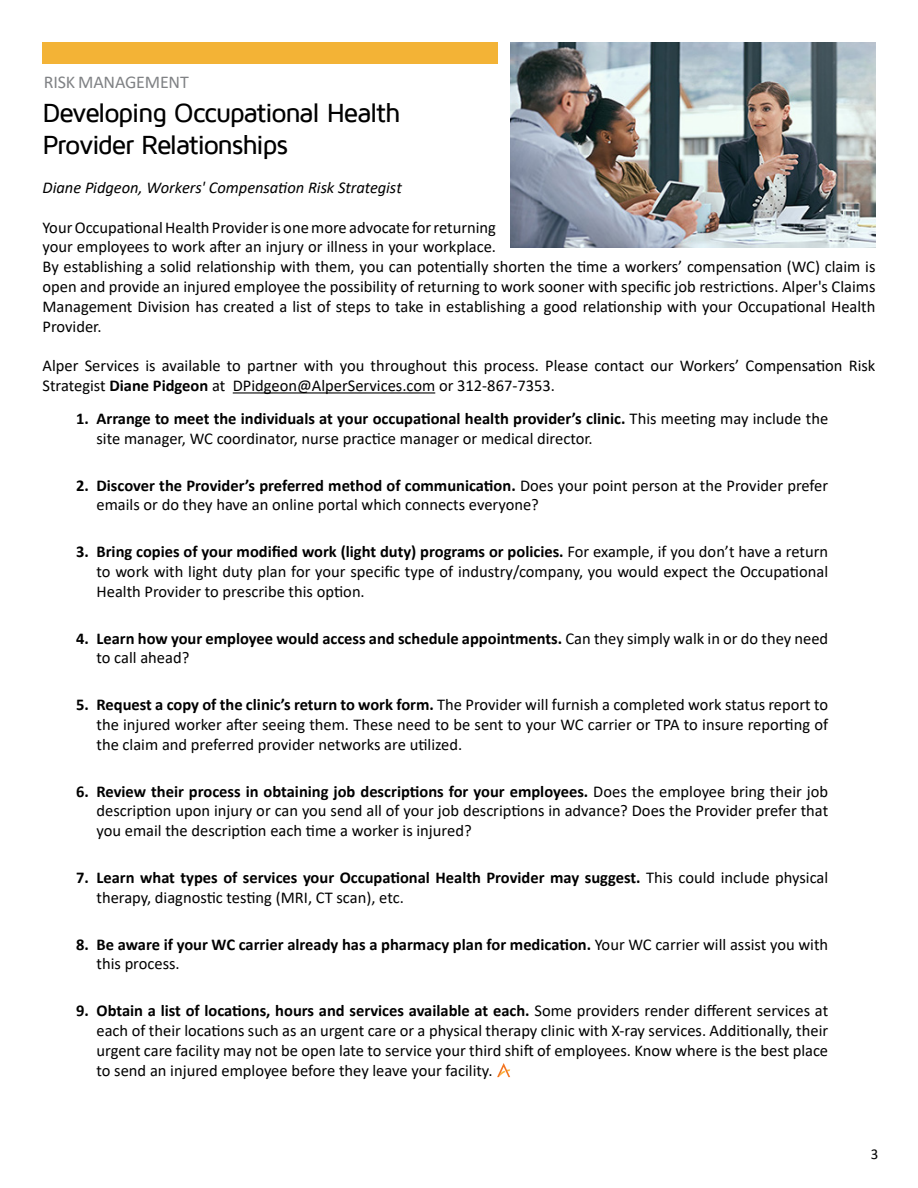
<style>
.page{position:relative;width:918px;height:1188px;background:#fff}
.page>*{position:absolute;margin:0;border:0;box-sizing:border-box;transform-origin:0 0}
.t1{font:500 27px/32.4px "Maven Pro";letter-spacing:-.055em;color:#000}
.t2{font:18px "Calibri";letter-spacing:-.01em;color:#808285}
.t3{font:16.5px/19.8px "Calibri";color:#000}
.t4{font:700 16.5px/19.8px "Calibri";color:#000}
.Headline_big{font:italic 16.5px "Calibri";letter-spacing:-.005em;color:#000}
.t5{font:15px "Calibri";color:#000}
.s1{font-weight:700}
.s2{font-weight:400}
</style>
<div class="page">
<svg style="left:497px;top:1063px;width:13px;height:15px"></svg>
<div style="left:42px;top:42px;width:456px;height:22px;background:#f3b336"></div>
<hr style="left:233px;top:392px;width:202px;height:2px;background:#000">
<img style="left:510px;top:43px;width:365px;height:205px">
<p class="t2" style="left:44px;top:69px;width:146px">RISK MANAGEMENT</p>
<p class="t1" style="left:43px;top:97px;width:359px">Developing Occupational Health<br>Provider Relationships</p>
<p class="Headline_big" style="left:43px;top:176px;width:361px">Diane Pidgeon, Workers' Compensation Risk Strategist</p>
<p class="t3" style="left:43px;top:217px;width:834px">Your Occupational Health Provider is one more advocate for returning<br>your employees to work after an injury or illness in your workplace.<br>By establishing a solid relationship with them, you can potentially shorten the time a workers’ compensation (WC) claim is open and provide an injured employee the possibility of returning to work sooner with specific job restrictions. Alper's Claims Management Division has created a list of steps to take in establishing a good relationship with your Occupational Health Provider.</p>
<p class="t3" style="left:43px;top:356px;width:834px">Alper Services is available to partner with you throughout this process. Please contact our Workers’ Compensation Risk<br>Strategist <span class="s1">Diane Pidgeon</span> at DPidgeon@AlperServices.com or 312-867-7353.</p>
<p class="t3" style="left:97px;top:408px;width:733px;text-indent:-20px"><span class="s1">1. Arrange to meet the individuals at your occupational health provider’s clinic.</span> This meeting may include the site manager, WC coordinator, nurse practice manager or medical director.</p>
<p class="t3" style="left:97px;top:475px;width:733px;text-indent:-20px"><span class="s1">2. Discover the Provider’s preferred method of communication.</span> Does your point person at the Provider prefer emails or do they have an online portal which connects everyone?</p>
<p class="t3" style="left:97px;top:542px;width:733px;text-align:justify;text-indent:-20px"><span class="s1">3. Bring copies of your modified work (light duty) programs or policies.</span> For example, if you don’t have a return to work with light duty plan for your specific type of industry/company, you would expect the Occupational Health Provider to prescribe this option.</p>
<p class="t4" style="left:97px;top:628px;width:733px;text-indent:-20px">4. Learn how your employee would access and schedule appointments. <span class="s2">Can they simply walk in or do they need to call ahead?</span></p>
<p class="t3" style="left:97px;top:695px;width:733px;text-align:justify;text-indent:-20px"><span class="s1">5. Request a copy of the clinic’s return to work form.</span> The Provider will furnish a completed work status report to the injured worker after seeing them. These need to be sent to your WC carrier or TPA to insure reporting of the claim and preferred provider networks are utilized.</p>
<p class="t3" style="left:97px;top:781px;width:733px;text-align:justify;text-indent:-20px"><span class="s1">6. Review their process in obtaining job descriptions for your employees.</span> Does the employee bring their job description upon injury or can you send all of your job descriptions in advance? Does the Provider prefer that you email the description each time a worker is injured?</p>
<p class="t4" style="left:97px;top:868px;width:733px;text-indent:-20px">7. Learn what types of services your Occupational Health Provider may suggest. <span class="s2">This could include physical therapy, diagnostic testing (MRI, CT scan), etc.</span></p>
<p class="t4" style="left:97px;top:934px;width:733px;text-indent:-20px">8. Be aware if your WC carrier already has a pharmacy plan for medication. <span class="s2">Your WC carrier will assist you with this process.</span></p>
<p class="t3" style="left:97px;top:1001px;width:733px;text-align:justify;text-indent:-20px"><span class="s1">9. Obtain a list of locations, hours and services available at each.</span> Some providers render different services at each of their locations such as an urgent care or a physical therapy clinic with X-ray services. Additionally, their urgent care facility may not be open late to service your third shift of employees. Know where is the best place to send an injured employee before they leave your facility.</p>
<p class="t5" style="left:871px;top:1144px;width:9px">3</p>
</div>
